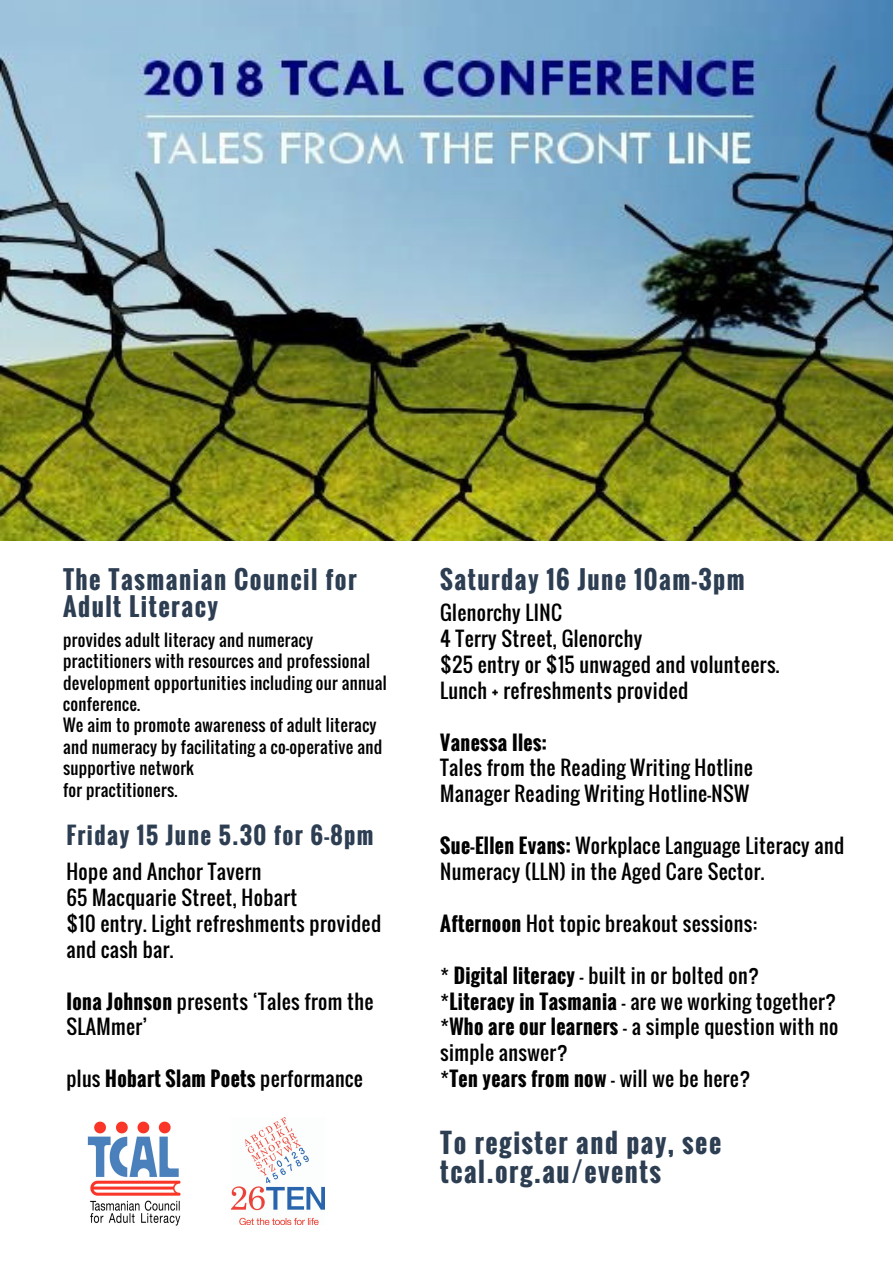
<style>
.page{position:relative;width:893px;height:1263px;background:#fff}
.page>*{position:absolute;margin:0;border:0;box-sizing:border-box;transform-origin:0 0}
.t1{font:700 26.55px/29.2px "Oswald";letter-spacing:.06em;color:#2d3e52}
.t2{font:700 24.9px/27px "Oswald";letter-spacing:.06em;color:#2d3e52}
.t3{font:700 23.25px "Oswald";letter-spacing:.06em;color:#2d3e52}
.t4{font:19.8px/26px "Oswald";letter-spacing:.02em;color:#000}
.t5{font:700 19.8px "Oswald";letter-spacing:.02em;color:#000}
.t6{font:16.5px/21.5px "Oswald";letter-spacing:.02em;color:#000}
.s1{font-weight:700}
</style>
<div class="page">
<img style="left:87px;top:1121px;width:94px;height:105px">
<img style="left:0;top:0;width:893px;height:540px">
<img style="left:232px;top:1117px;width:92px;height:107px">
<p class="t2" style="left:63px;top:565px;width:295px">The Tasmanian Council for<br>Adult Literacy</p>
<p class="t6" style="left:63px;top:629px;width:325px">provides adult literacy and numeracy practitioners with resources and professional development opportunities including our annual conference.<br>We aim to promote awareness of adult literacy and numeracy by facilitating a co-operative and supportive network<br>for practitioners.</p>
<p class="t3" style="left:66px;top:817px;width:309px">Friday 15 June 5.30 for 6-8pm</p>
<p class="t4" style="left:66px;top:858px;width:316px">Hope and Anchor Tavern<br>65 Macquarie Street, Hobart<br>$10 entry. Light refreshments provided and cash bar.</p>
<p class="t4" style="left:66px;top:988px;width:308px"><span class="s1">Iona Johnson</span> presents ‘Tales from the<br>SLAMmer’</p>
<p class="t4" style="left:66px;top:1065px;width:298px">plus <span class="s1">Hobart Slam Poets</span> performance</p>
<p class="t2" style="left:440px;top:565px;width:306px">Saturday 16 June 10am-3pm</p>
<p class="t4" style="left:440px;top:599px;width:341px">Glenorchy LINC<br>4 Terry Street, Glenorchy<br>$25 entry or $15 unwaged and volunteers.<br>Lunch + refreshments provided</p>
<p class="t5" style="left:440px;top:727px;width:108px">Vanessa Iles:</p>
<p class="t4" style="left:440px;top:754px;width:314px">Tales from the Reading Writing Hotline<br>Manager Reading Writing Hotline-NSW</p>
<p class="t4" style="left:440px;top:832px;width:405px"><span class="s1">Sue-Ellen Evans:</span> Workplace Language Literacy and<br>Numeracy (LLN) in the Aged Care Sector.</p>
<p class="t4" style="left:440px;top:910px;width:318px"><span class="s1">Afternoon</span> Hot topic breakout sessions:</p>
<p class="t4" style="left:440px;top:962px;width:400px">* <span class="s1">Digital literacy</span> - built in or bolted on? *<span class="s1">Literacy in Tasmania</span> - are we working together? *<span class="s1">Who are our learners</span> - a simple question with no simple answer?<br>*<span class="s1">Ten years from now</span> - will we be here?</p>
<h1 class="t1" style="left:440px;top:1127px;width:282px">To register and pay, see tcal.org.au/events</h1>
</div>
